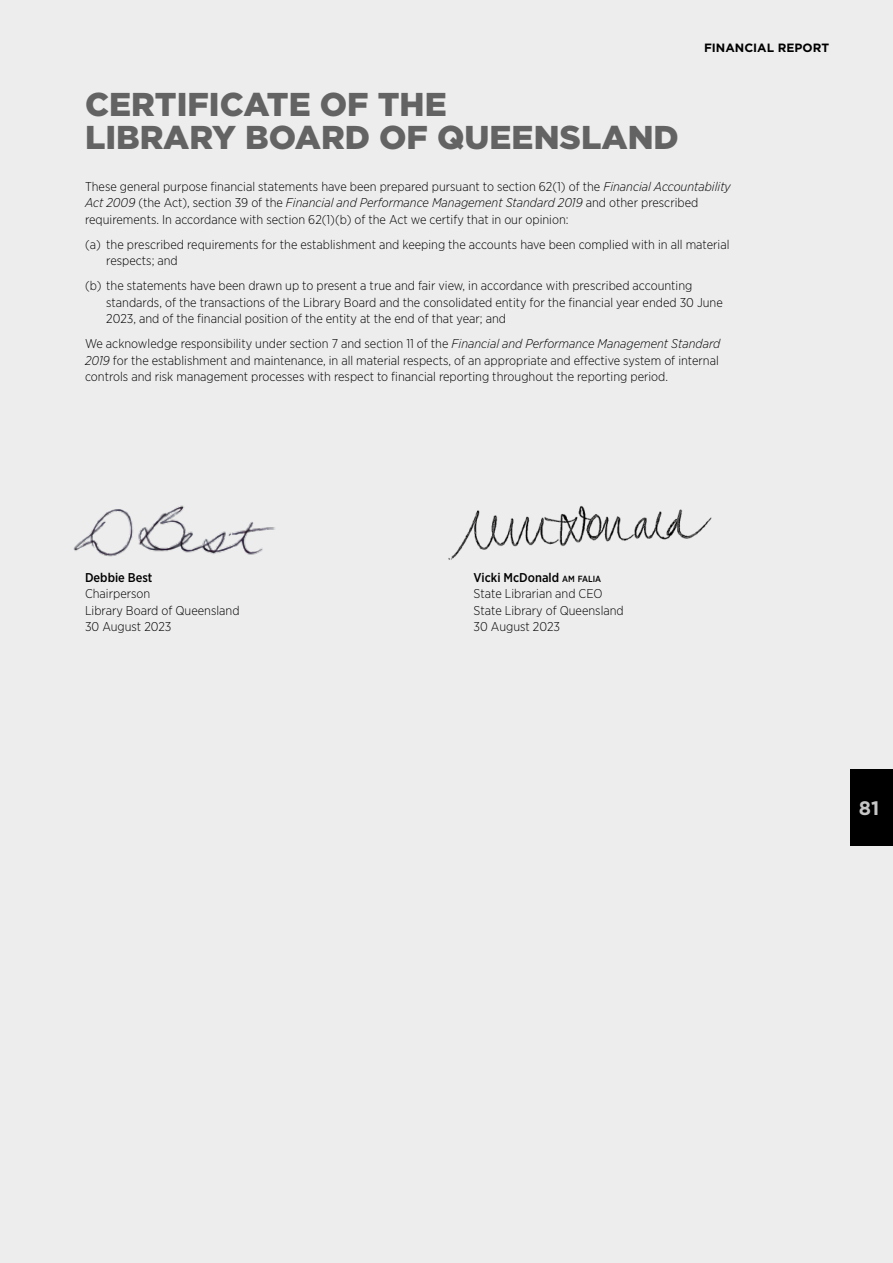
<style>
.page{position:relative;width:893px;height:1263px;background:#ededed}
.page>*{position:absolute;margin:0;border:0;box-sizing:border-box;transform-origin:0 0}
.t1{font:900 33px/33px "Gotham";color:#646363}
.t2{font:700 19.5px "Gotham";color:#c6c6c6}
.t3{font:300 12.75px/16.5px "Gotham Narrow";color:#000}
.t4{font:500 12.75px "Gotham Narrow";color:#000}
.t5{font:700 12px "Gotham";color:#000}
.s1{font-style:italic}
.s2{font-size:8.85px}
</style>
<div class="page">
<img style="left:73px;top:505px;width:202px;height:52px">
<img style="left:448px;top:506px;width:264px;height:54px">
<div style="left:850px;top:769px;width:43px;height:76px;background:#000"></div>
<p class="t5" style="left:704px;top:40px;width:127px">FINANCIAL REPORT</p>
<h1 class="t1" style="left:85px;top:87px;width:595px">CERTIFICATE OF THE<br>LIBRARY BOARD OF QUEENSLAND</h1>
<p class="t3" style="left:85px;top:178px;width:647px">These general purpose financial statements have been prepared pursuant to section 62(1) of the <span class="s1">Financial Accountability<br>Act 2009</span> (the Act), section 39 of the <span class="s1">Financial and Performance Management Standard 2019</span> and other prescribed requirements. In accordance with section 62(1)(b) of the Act we certify that in our opinion:</p>
<p class="t3" style="left:106px;top:236px;width:625px;text-indent:-21px">(a) the prescribed requirements for the establishment and keeping the accounts have been complied with in all material respects; and</p>
<p class="t3" style="left:106px;top:277px;width:618px;text-indent:-21px">(b) the statements have been drawn up to present a true and fair view, in accordance with prescribed accounting standards, of the transactions of the Library Board and the consolidated entity for the financial year ended 30 June<br>2023, and of the financial position of the entity at the end of that year; and</p>
<p class="t3" style="left:85px;top:335px;width:637px">We acknowledge responsibility under section 7 and section 11 of the <span class="s1">Financial and Performance Management Standard<br>2019</span> for the establishment and maintenance, in all material respects, of an appropriate and effective system of internal controls and risk management processes with respect to financial reporting throughout the reporting period.</p>
<p class="t4" style="left:85px;top:569px;width:69px">Debbie Best</p>
<p class="t4" style="left:474px;top:569px;width:129px">Vicki McDonald <span class="s2">AM FALIA</span></p>
<p class="t3" style="left:85px;top:585px;width:67px">Chairperson</p>
<p class="t3" style="left:474px;top:585px;width:131px">State Librarian and CEO</p>
<p class="t3" style="left:85px;top:601px;width:156px">Library Board of Queensland</p>
<p class="t3" style="left:474px;top:601px;width:152px">State Library of Queensland</p>
<p class="t3" style="left:85px;top:618px;width:88px">30 August 2023</p>
<p class="t3" style="left:474px;top:618px;width:88px">30 August 2023</p>
<h2 class="t2" style="left:859px;top:795px;width:22px">81</h2>
</div>
